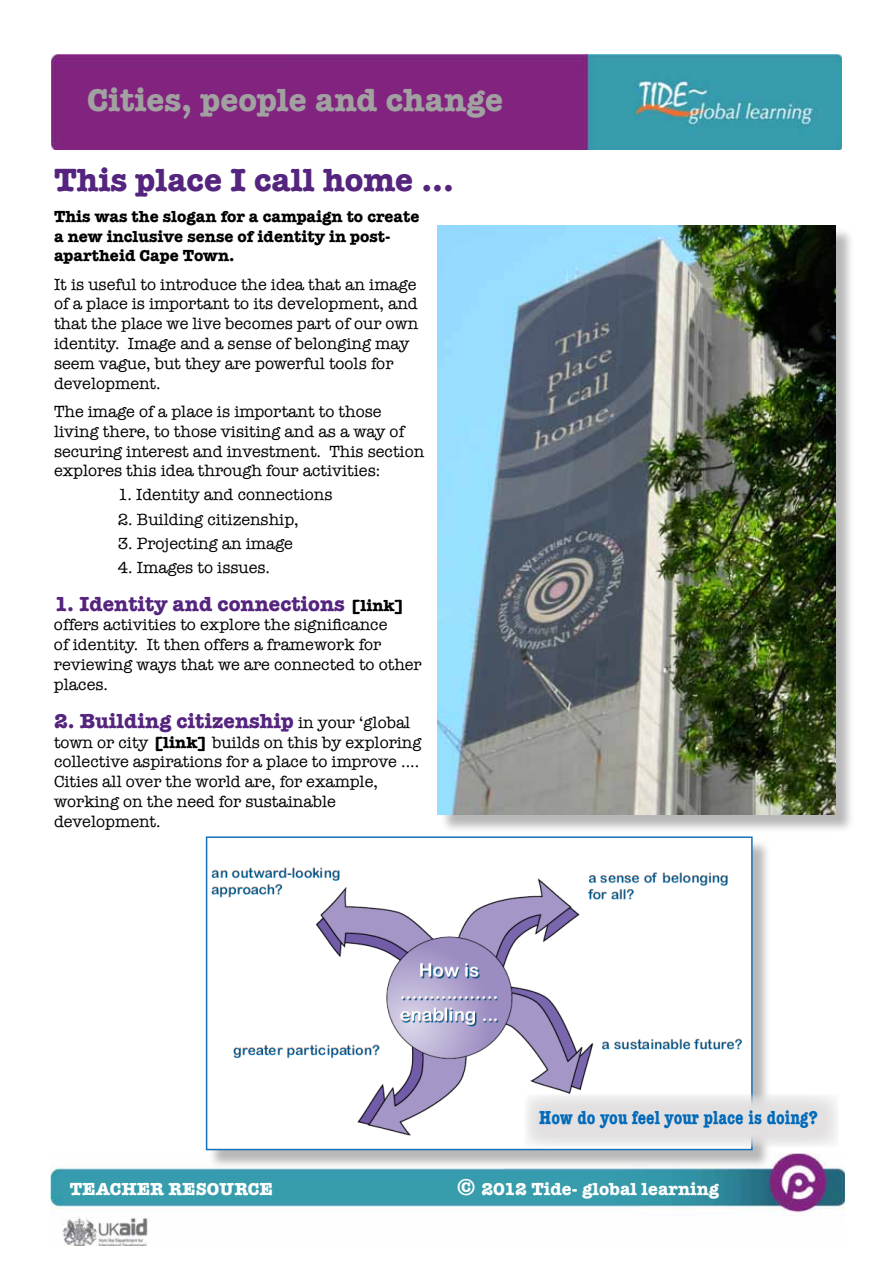
<style>
.page{position:relative;width:893px;height:1263px;background:#fff}
.page>*{position:absolute;margin:0;border:0;box-sizing:border-box;transform-origin:0 0}
.t1{font:700 33px "American Typewriter";color:#a1a1a1}
.t2{font:700 33px "American Typewriter";color:#54247e}
.t3{font:700 21px "American Typewriter";color:#54247e}
.t4{font:700 condensed 19.5px "American Typewriter";color:#026aba}
.t5{font:700 18px "American Typewriter";color:#fff}
.t6{font:16.5px/19.8px "American Typewriter";color:#000}
.t7{font:700 16.5px/19.8px "American Typewriter";color:#000}
.s1{font-size:16.5px;color:#000}
.s2{font-weight:400;font-size:16.5px;color:#000}
.s3{font-weight:700}
.s4{font-size:24px}
</style>
<div class="page">
<img style="left:51px;top:54px;width:791px;height:96px">
<img style="left:51px;top:1154px;width:793px;height:91px">
<div style="left:208px;top:839px;width:563px;height:330px;background:#a1a1a1;opacity:.75"></div>
<img style="left:209px;top:839px;width:541px;height:308px">
<div style="left:206px;top:836px;width:547px;height:314px;border:2px solid #1771ba"></div>
<div style="left:440px;top:228px;width:415px;height:605px;background:#a1a1a1;opacity:.75"></div>
<img style="left:438px;top:225px;width:398px;height:590px">
<svg style="left:524px;top:1094px;width:313px;height:53px;fill:#e2e0e0"></svg>
<h1 class="t1" style="left:87px;top:80px;width:417px">Cities, people and change</h1>
<h1 class="t2" style="left:54px;top:159px;width:401px">This place I call home ...</h1>
<p class="t7" style="left:54px;top:206px;width:367px">This was the slogan for a campaign to create a new inclusive sense of identity in post&shy;apartheid Cape Town.</p>
<p class="t6" style="left:54px;top:274px;width:366px">It is useful to introduce the idea that an image of a place is important to its development, and that the place we live becomes part of our own identity. Image and a sense of belonging may seem vague, but they are powerful tools for development.</p>
<p class="t6" style="left:54px;top:402px;width:372px">The image of a place is important to those living there, to those visiting and as a way of securing interest and investment. This section explores this idea through four activities:</p>
<p class="t6" style="left:118px;top:485px;width:216px">1. Identity and connections</p>
<p class="t6" style="left:118px;top:509px;width:182px">2. Building citizenship,</p>
<p class="t6" style="left:118px;top:533px;width:177px">3. Projecting an image</p>
<p class="t6" style="left:118px;top:557px;width:154px">4. Images to issues.</p>
<p class="t3" style="left:54px;top:591px;width:353px">1. Identity and connections <span class="s1">[link]</span></p>
<p class="t6" style="left:54px;top:615px;width:369px">offers activities to explore the significance<br>of identity. It then offers a framework for reviewing ways that we are connected to other places.</p>
<p class="t3" style="left:54px;top:708px;width:358px">2. Building citizenship <span class="s2">in your ‘global</span></p>
<p class="t6" style="left:54px;top:732px;width:369px">town or city <span class="s3">[link]</span> builds on this by exploring collective aspirations for a place to improve ....<br>Cities all over the world are, for example, working on the need for sustainable development.</p>
<p class="t4" style="left:539px;top:1106px;width:280px">How do you feel your place is doing?</p>
<p class="t5" style="left:70px;top:1178px;width:204px">TEACHER RESOURCE</p>
<p class="t5" style="left:457px;top:1178px;width:263px"><span class="s4">©</span> 2012 Tide- global learning</p>
</div>
